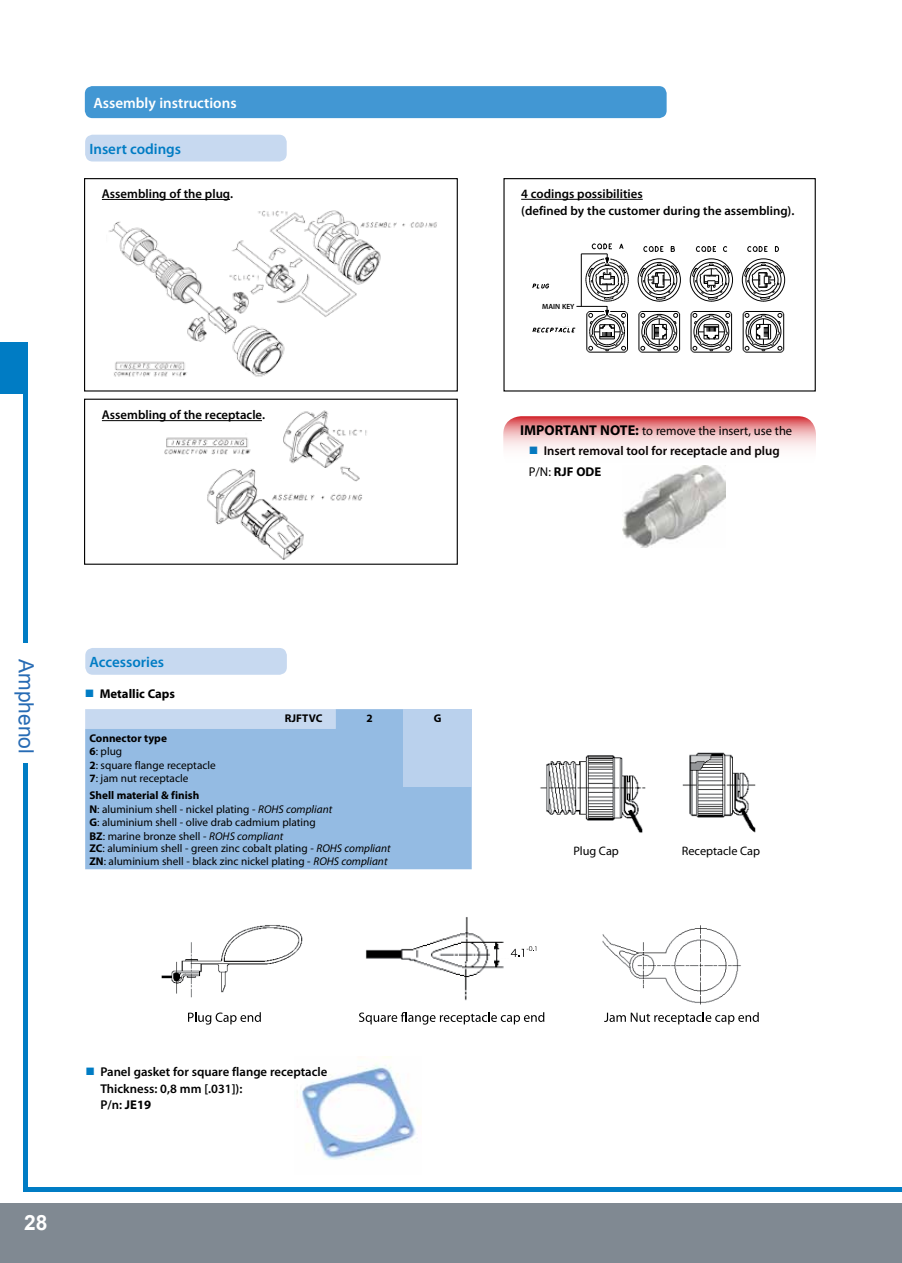
<style>
.page{position:relative;width:902px;height:1263px;background:#fff}
.page>*{position:absolute;margin:0;border:0;box-sizing:border-box;transform-origin:0 0}
.t1{font:21px "Arial";color:#276bb4}
.t2{font:700 21px "Arial";color:#fff}
.t3{font:600 15px "Myriad Pro";color:#007cc4}
.t4{font:600 15px "Myriad Pro";color:#fff}
.t5{font:600 12.75px/16.5px "Myriad Pro";color:#000}
.t6{font:12.75px "Myriad Pro";color:#000}
.t7{font:700 12.75px "Myriad Pro";color:#000}
.t8{font:12.3px "Myriad";color:#000}
.t9{font:11.25px/13.2px "Myriad Pro";color:#000}
.t10{font:700 11.25px "Myriad Pro";letter-spacing:.005em;color:#000}
.t11{font:600 7.5px "Myriad Pro";color:#000}
.s1{color:#007cc4}
.s2{font-weight:700}
.s3{font-style:italic}
.s4{font-weight:700;font-size:14.25px}
.s5{font-weight:400}
</style>
<div class="page">
<div style="left:0;top:1203px;width:901px;height:60px;background:#808992"></div>
<hr style="left:24px;top:1187px;width:877px;height:4px;background:#007cc4">
<hr style="left:24px;top:343px;width:4px;height:848px;background:#007cc4">
<div style="left:11px;top:644px;width:32px;height:119px;background:#fff"></div>
<div style="left:0;top:343px;width:28px;height:51px;background:#007cc4"></div>
<svg style="left:85px;top:709px;width:386px;height:160px;background:#98bde4"></svg>
<div style="left:403px;top:709px;width:68px;height:77px;background:#bad1ed"></div>
<img style="left:540px;top:755px;width:106px;height:78px">
<img style="left:682px;top:752px;width:73px;height:80px">
<img style="left:161px;top:925px;width:142px;height:73px">
<img style="left:365px;top:917px;width:139px;height:84px">
<img style="left:602px;top:925px;width:139px;height:80px">
<svg style="left:497px;top:946px;width:39px;height:13px"></svg>
<svg style="left:188px;top:1012px;width:73px;height:12px"></svg>
<svg style="left:359px;top:1012px;width:185px;height:12px"></svg>
<svg style="left:604px;top:1012px;width:154px;height:12px"></svg>
<div style="left:85px;top:86px;width:581px;height:32px;background:#4297d3;border-radius:8px"></div>
<img style="left:297px;top:1057px;width:124px;height:103px">
<div style="left:85px;top:135px;width:202px;height:26px;background:#c7d9f0;border-radius:8px"></div>
<div style="left:85px;top:648px;width:202px;height:27px;background:#c7d9f0;border-radius:8px"></div>
<svg style="left:532px;top:243px;width:254px;height:110px"></svg>
<hr style="left:521px;top:199px;width:121px;height:1px;background:#000">
<div style="left:503px;top:178px;width:312px;height:213px;border:1px solid #000"></div>
<img style="left:622px;top:473px;width:103px;height:74px">
<svg style="left:503px;top:416px;width:312px;height:57px"></svg>
<hr style="left:102px;top:420px;width:160px;height:1px;background:#000">
<img style="left:101px;top:198px;width:336px;height:179px">
<img style="left:152px;top:410px;width:215px;height:150px">
<div style="left:84px;top:178px;width:374px;height:213px;border:1px solid #000"></div>
<div style="left:84px;top:399px;width:374px;height:166px;border:1px solid #000"></div>
<h2 class="t4" style="left:93px;top:94px;width:145px">Assembly instructions</h2>
<h2 class="t3" style="left:89px;top:139px;width:93px">Insert codings</h2>
<p class="t5" style="left:102px;top:185px;width:133px">Assembling of the plug.</p>
<p class="t5" style="left:102px;top:406px;width:165px">Assembling of the receptacle.</p>
<h1 class="t1" style="left:40px;top:659px;width:96px;rotate:90deg">Amphenol</h1>
<h2 class="t3" style="left:90px;top:652px;width:76px">Accessories</h2>
<p class="t7" style="left:85px;top:686px;width:92px"><span class="s1">■</span> Metallic Caps</p>
<p class="t10" style="left:285px;top:711px;width:39px">RJFTVC</p>
<p class="t10" style="left:366px;top:711px;width:8px">2</p>
<p class="t10" style="left:434px;top:711px;width:9px">G</p>
<p class="t9" style="left:89px;top:731px;width:128px"><span class="s2">Connector type<br>6</span>: plug<br><span class="s2">2</span>: square flange receptacle<br><span class="s2">7</span>: jam nut receptacle</p>
<p class="t9" style="left:89px;top:788px;width:302px"><span class="s2">Shell material &amp; finish<br>N</span>: aluminium shell - nickel plating - <span class="s3">ROHS compliant<br></span><span class="s2">G</span>: aluminium shell - olive drab cadmium plating<br><span class="s2">BZ</span>: marine bronze shell - <span class="s3">ROHS compliant<br></span><span class="s2">ZC</span>: aluminium shell - green zinc cobalt plating - <span class="s3">ROHS compliant </span><span class="s2">ZN</span>: aluminium shell - black zinc nickel plating - <span class="s3">ROHS compliant</span></p>
<p class="t5" style="left:85px;top:1063px;width:243px"><span class="s1">■</span> Panel gasket for square flange receptacle</p>
<p class="t5" style="left:100px;top:1080px;width:144px">Thickness: 0,8 mm [.031]):</p>
<p class="t5" style="left:85px;top:1096px;width:67px">P/n: <span class="s2">JE19</span></p>
<h1 class="t2" style="left:24px;top:1209px;width:25px">28</h1>
<p class="t5" style="left:521px;top:185px;width:275px">4 codings possibilities<br>(defined by the customer during the assembling).</p>
<p class="t11" style="left:542px;top:302px;width:34px">MAIN KEY</p>
<p class="t6" style="left:520px;top:422px;width:273px"><span class="s4">IMPORTANT NOTE:</span> to remove the insert, use the</p>
<p class="t5" style="left:528px;top:441px;width:252px;line-height:20.2px"><span class="s1">■</span> Insert removal tool for receptacle and plug<br><span class="s5">P/N:</span> <span class="s2">RJF ODE</span></p>
<p class="t8" style="left:573px;top:845px;width:47px">Plug Cap</p>
<p class="t8" style="left:681px;top:845px;width:80px">Receptacle Cap</p>
</div>
